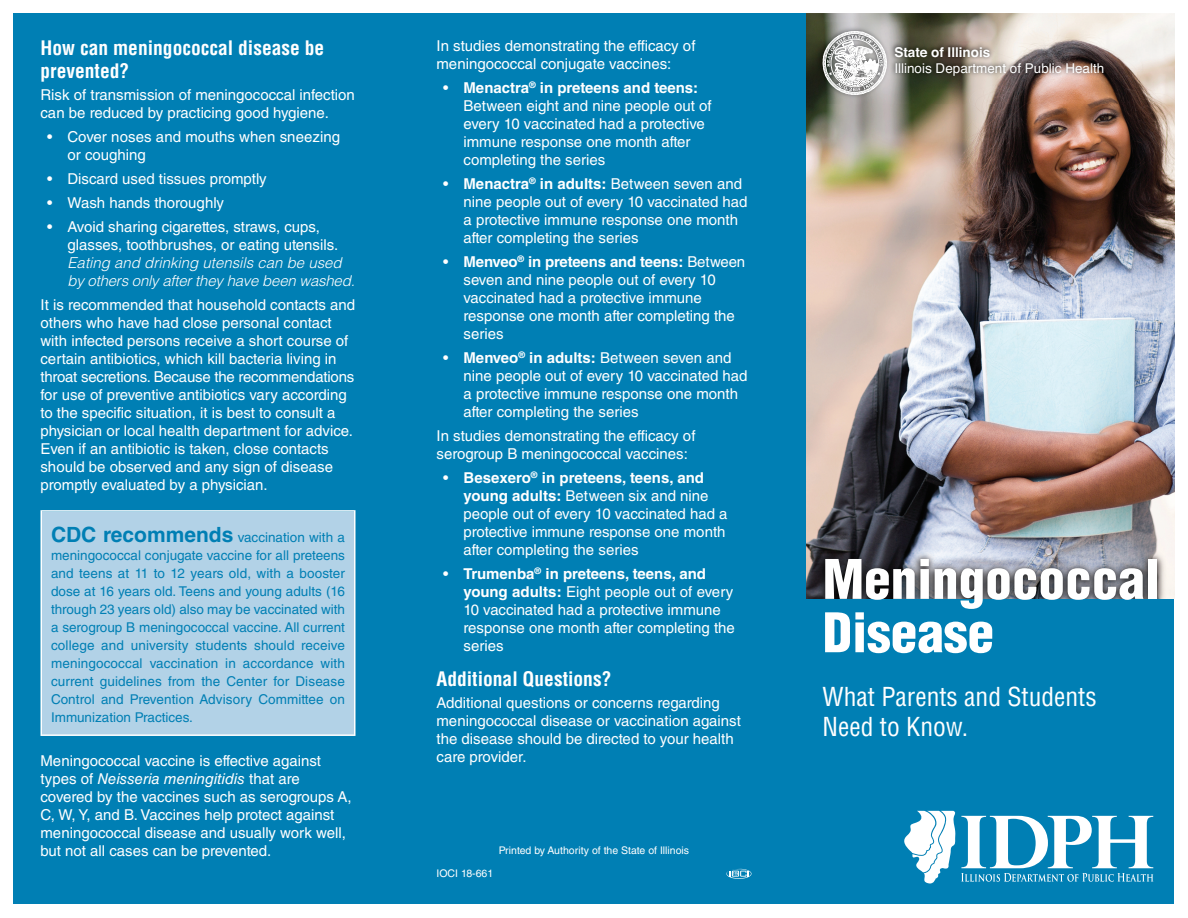
<style>
.page{position:relative;width:1188px;height:918px;background:#fff}
.page>*{position:absolute;margin:0;border:0;box-sizing:border-box;transform-origin:0 0}
.t1{font:900 condensed 53.25px/53.4px "Helvetica LT Std";color:#fff}
.t2{font:condensed 25.5px/30.6px "Helvetica LT Std";color:#fff}
.t3{font:700 condensed 19.5px/23.4px "Helvetica LT Std";color:#fff}
.t4{font:15px/18px "Helvetica LT Std";color:#fff}
.t5{font:italic 300 15px/18px "Helvetica LT Std";letter-spacing:-.01em;color:#fff}
.t6{font:13.5px/18px "Helvetica LT Std";color:#007fb4;text-align:justify}
.t7{font:13.5px "Helvetica";color:#fff}
.t8{font:700 13.5px "Helvetica";color:#fff}
.t9{font:10.5px "Helvetica LT Std";color:#fff}
.s1{font-weight:700;font-size:21px}
.s2{font-style:italic}
.s3{font-weight:700}
</style>
<div class="page">
<div style="left:14px;top:14px;width:1160px;height:890px;background:#007fb4"></div>
<img style="left:807px;top:14px;width:367px;height:585px">
<img style="left:814px;top:22px;width:303px;height:81px">
<svg style="left:823px;top:31px;width:64px;height:64px;background:#bdbdbc"></svg>
<svg style="left:961px;top:816px;width:192px;height:66px"></svg>
<svg style="left:904px;top:811px;width:51px;height:72px"></svg>
<div style="left:42px;top:512px;width:312px;height:222px;background:#b2d2e7"></div>
<div style="left:40px;top:510px;width:316px;height:226px;border:2px solid #fff"></div>
<svg style="left:726px;top:869px;width:26px;height:10px"></svg>
<h3 class="t3" style="left:40px;top:37px;width:285px">How can meningococcal disease be prevented?</h3>
<p class="t4" style="left:40px;top:87px;width:316px">Risk of transmission of meningococcal infection can be reduced by practicing good hygiene.</p>
<p class="t4" style="left:67px;top:129px;width:274px;text-indent:-20px">• Cover noses and mouths when sneezing or coughing</p>
<p class="t4" style="left:47px;top:171px;width:221px">• Discard used tissues promptly</p>
<p class="t4" style="left:47px;top:195px;width:178px">• Wash hands thoroughly</p>
<p class="t4" style="left:67px;top:219px;width:272px;text-indent:-20px">• Avoid sharing cigarettes, straws, cups, glasses, toothbrushes, or eating utensils.</p>
<p class="t5" style="left:67px;top:255px;width:289px">Eating and drinking utensils can be used by others only after they have been washed.</p>
<p class="t4" style="left:40px;top:297px;width:316px">It is recommended that household contacts and others who have had close personal contact with infected persons receive a short course of certain antibiotics, which kill bacteria living in throat secretions. Because the recommendations for use of preventive antibiotics vary according to the specific situation, it is best to consult a physician or local health department for advice.<br>Even if an antibiotic is taken, close contacts should be observed and any sign of disease promptly evaluated by a physician.</p>
<p class="t6" style="left:51px;top:529px;width:296px"><span class="s1">CDC recommends</span> vaccination with a meningococcal conjugate vaccine for all preteens and teens at 11 to 12 years old, with a booster dose at 16 years old. Teens and young adults (16 through 23 years old) also may be vaccinated with a serogroup B meningococcal vaccine. All current college and university students should receive meningococcal vaccination in accordance with current guidelines from the Center for Disease Control and Prevention Advisory Committee on Immunization Practices.</p>
<p class="t4" style="left:40px;top:753px;width:313px">Meningococcal vaccine is effective against types of <span class="s2">Neisseria meningitidis</span> that are covered by the vaccines such as serogroups A, C, W, Y, and B. Vaccines help protect against meningococcal disease and usually work well, but not all cases can be prevented.</p>
<p class="t4" style="left:436px;top:38px;width:261px">In studies demonstrating the efficacy of meningococcal conjugate vaccines:</p>
<p class="t4" style="left:464px;top:80px;width:250px;text-indent:-20px">• <span class="s3">Menactra</span><sup>®</sup> <span class="s3">in preteens and teens:<br></span>Between eight and nine people out of every 10 vaccinated had a protective immune response one month after completing the series</p>
<p class="t4" style="left:464px;top:176px;width:286px;text-indent:-20px">• <span class="s3">Menactra</span><sup>®</sup> <span class="s3">in adults:</span> Between seven and nine people out of every 10 vaccinated had a protective immune response one month after completing the series</p>
<p class="t4" style="left:463px;top:254px;width:283px;text-indent:-20px">• <span class="s3">Menveo</span><sup>®</sup> <span class="s3">in preteens and teens:</span> Between seven and nine people out of every 10 vaccinated had a protective immune response one month after completing the series</p>
<p class="t4" style="left:463px;top:350px;width:286px;text-indent:-20px">• <span class="s3">Menveo</span><sup>®</sup> <span class="s3">in adults:</span> Between seven and nine people out of every 10 vaccinated had a protective immune response one month after completing the series</p>
<p class="t4" style="left:436px;top:428px;width:261px">In studies demonstrating the efficacy of serogroup B meningococcal vaccines:</p>
<p class="t4" style="left:464px;top:470px;width:266px;text-indent:-20px">• <span class="s3">Besexero</span><sup>®</sup> <span class="s3">in preteens, teens, and young adults:</span> Between six and nine people out of every 10 vaccinated had a protective immune response one month after completing the series</p>
<p class="t4" style="left:464px;top:566px;width:273px;text-indent:-20px">• <span class="s3">Trumenba</span><sup>®</sup> <span class="s3">in preteens, teens, and young adults:</span> Eight people out of every<br>10 vaccinated had a protective immune response one month after completing the series</p>
<h3 class="t3" style="left:436px;top:669px;width:176px">Additional Questions?</h3>
<p class="t4" style="left:436px;top:695px;width:306px">Additional questions or concerns regarding meningococcal disease or vaccination against the disease should be directed to your health care provider.</p>
<p class="t9" style="left:436px;top:870px;width:58px">IOCI 18-661</p>
<p class="t9" style="left:499px;top:847px;width:192px">Printed by Authority of the State of Illinois</p>
<p class="t8" style="left:894px;top:43px;width:98px">State of Illinois</p>
<p class="t7" style="left:894px;top:59px;width:212px">Illinois Department of Public Health</p>
<h1 class="t1" style="left:823px;top:557px;width:338px">Meningococcal<br>Disease</h1>
<h2 class="t2" style="left:823px;top:683px;width:276px">What Parents and Students<br>Need to Know.</h2>
</div>
